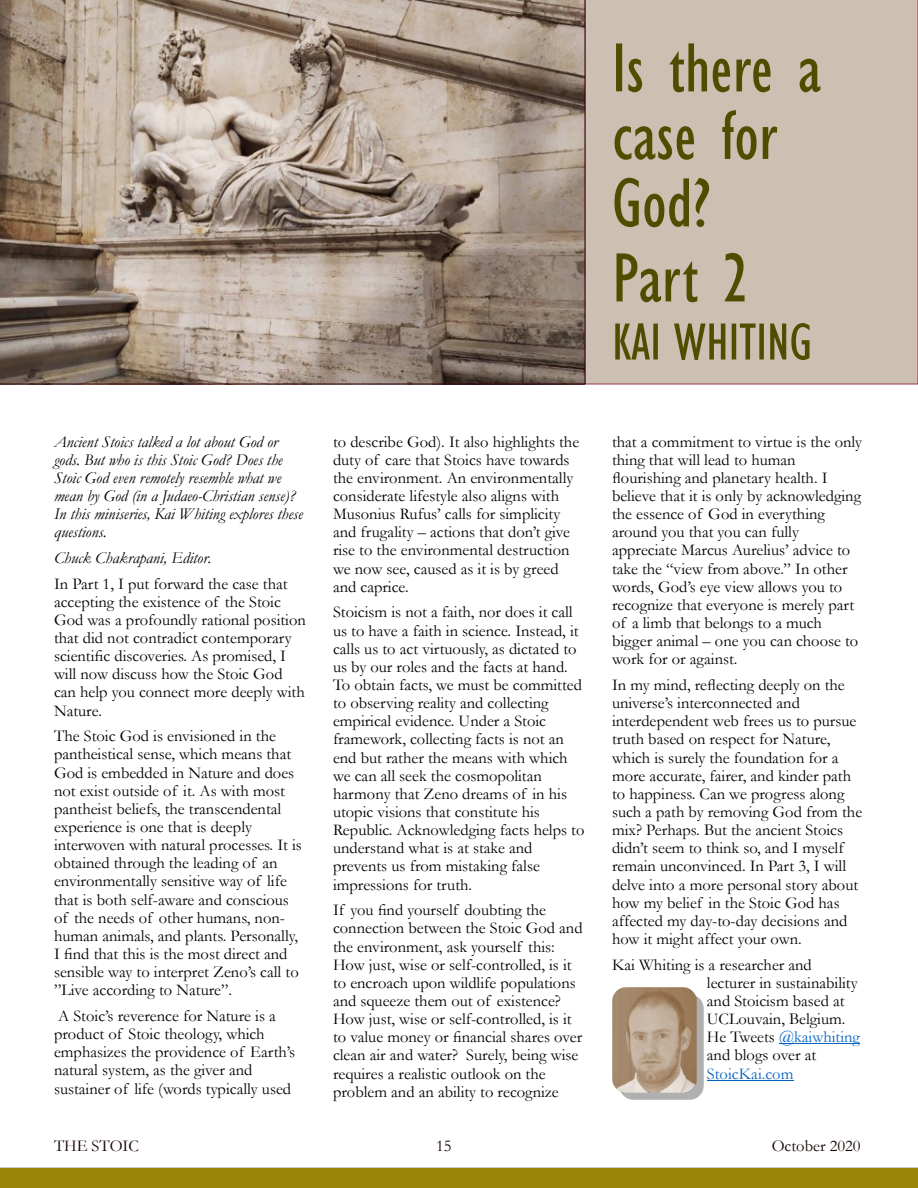
<style>
.page{position:relative;width:918px;height:1188px;background:#fff}
.page>*{position:absolute;margin:0;border:0;box-sizing:border-box;transform-origin:0 0}
.t1{font:16.5px/18.1px "Garamond";color:#000}
.t2{font:italic 16.5px/18.1px "Garamond";color:#000}
.t3{font:16.5px "Garamond";color:#160301}
.t4{font:16.5px "Garamond";color:#0563c1}
.s1{color:#0563c1}
</style>
<div class="page">
<div style="left:0;top:1167px;width:918px;height:21px;background:#9a8309"></div>
<hr style="left:779px;top:1044px;width:81px;height:1px;background:#0563c1">
<hr style="left:707px;top:1080px;width:86px;height:1px;background:#0563c1">
<svg style="left:585px;top:0;width:333px;height:384px;background:#c4b7a6"></svg>
<svg style="left:615px;top:43px;width:205px;height:117px;background:#b4a88e"></svg>
<img style="left:621px;top:996px;width:83px;height:104px">
<img style="left:612px;top:987px;width:84px;height:105px">
<svg style="left:0;top:0;width:585px;height:384px;background:#a19183"></svg>
<p class="t2" style="left:54px;top:434px;width:250px">Ancient Stoics talked a lot about God or gods. But who is this Stoic God? Does the Stoic God even remotely resemble what we mean by God (in a Judaeo-Christian sense)?<br>In this miniseries, Kai Whiting explores these questions.</p>
<p class="t2" style="left:54px;top:551px;width:159px">Chuck Chakrapani, Editor.</p>
<p class="t1" style="left:54px;top:576px;width:253px">In Part 1, I put forward the case that accepting the existence of the Stoic God was a profoundly rational position that did not contradict contemporary scientific discoveries. As promised, I will now discuss how the Stoic God can help you connect more deeply with Nature.</p>
<p class="t1" style="left:54px;top:729px;width:249px">The Stoic God is envisioned in the pantheistical sense, which means that God is embedded in Nature and does not exist outside of it. As with most pantheist beliefs, the transcendental experience is one that is deeply interwoven with natural processes. It is obtained through the leading of an environmentally sensitive way of life that is both self-aware and conscious of the needs of other humans, non&shy;human animals, and plants. Personally, I find that this is the most direct and sensible way to interpret Zeno’s call to ”Live according to Nature”.</p>
<p class="t1" style="left:54px;top:1009px;width:243px">A Stoic’s reverence for Nature is a product of Stoic theology, which emphasizes the providence of Earth’s natural system, as the giver and sustainer of life (words typically used</p>
<p class="t1" style="left:333px;top:434px;width:248px">to describe God). It also highlights the duty of care that Stoics have towards the environment. An environmentally considerate lifestyle also aligns with Musonius Rufus’ calls for simplicity and frugality – actions that don’t give rise to the environmental destruction we now see, caused as it is by greed and caprice.</p>
<p class="t1" style="left:333px;top:605px;width:253px">Stoicism is not a faith, nor does it call us to have a faith in science. Instead, it calls us to act virtuously, as dictated to us by our roles and the facts at hand.<br>To obtain facts, we must be committed to observing reality and collecting empirical evidence. Under a Stoic framework, collecting facts is not an end but rather the means with which we can all seek the cosmopolitan harmony that Zeno dreams of in his utopic visions that constitute his Republic. Acknowledging facts helps to understand what is at stake and prevents us from mistaking false impressions for truth.</p>
<p class="t1" style="left:333px;top:903px;width:251px">If you find yourself doubting the connection between the Stoic God and the environment, ask yourself this:<br>How just, wise or self-controlled, is it to encroach upon wildlife populations and squeeze them out of existence?<br>How just, wise or self-controlled, is it to value money or financial shares over clean air and water? Surely, being wise requires a realistic outlook on the problem and an ability to recognize</p>
<p class="t1" style="left:612px;top:434px;width:252px">that a commitment to virtue is the only thing that will lead to human flourishing and planetary health. I believe that it is only by acknowledging the essence of God in everything around you that you can fully appreciate Marcus Aurelius’ advice to take the “view from above.” In other words, God’s eye view allows you to recognize that everyone is merely part of a limb that belongs to a much bigger animal – one you can choose to work for or against.</p>
<p class="t1" style="left:612px;top:678px;width:252px">In my mind, reflecting deeply on the universe’s interconnected and interdependent web frees us to pursue truth based on respect for Nature, which is surely the foundation for a more accurate, fairer, and kinder path to happiness. Can we progress along such a path by removing God from the mix? Perhaps. But the ancient Stoics didn’t seem to think so, and I myself remain unconvinced. In Part 3, I will delve into a more personal story about how my belief in the Stoic God has affected my day-to-day decisions and how it might affect your own.</p>
<p class="t1" style="left:707px;top:957px;width:155px;text-indent:-95px">Kai Whiting is a researcher and lecturer in sustainability and Stoicism based at<br>UCLouvain, Belgium.<br>He Tweets <span class="s1">@kaiwhiting </span>and blogs over at</p>
<p class="t4" style="left:707px;top:1068px;width:88px">StoicKai.com</p>
<p class="t3" style="left:54px;top:1141px;width:86px">THE STOIC</p>
<p class="t3" style="left:436px;top:1141px;width:17px">15</p>
<p class="t3" style="left:772px;top:1141px;width:90px">October 2020</p>
</div>
